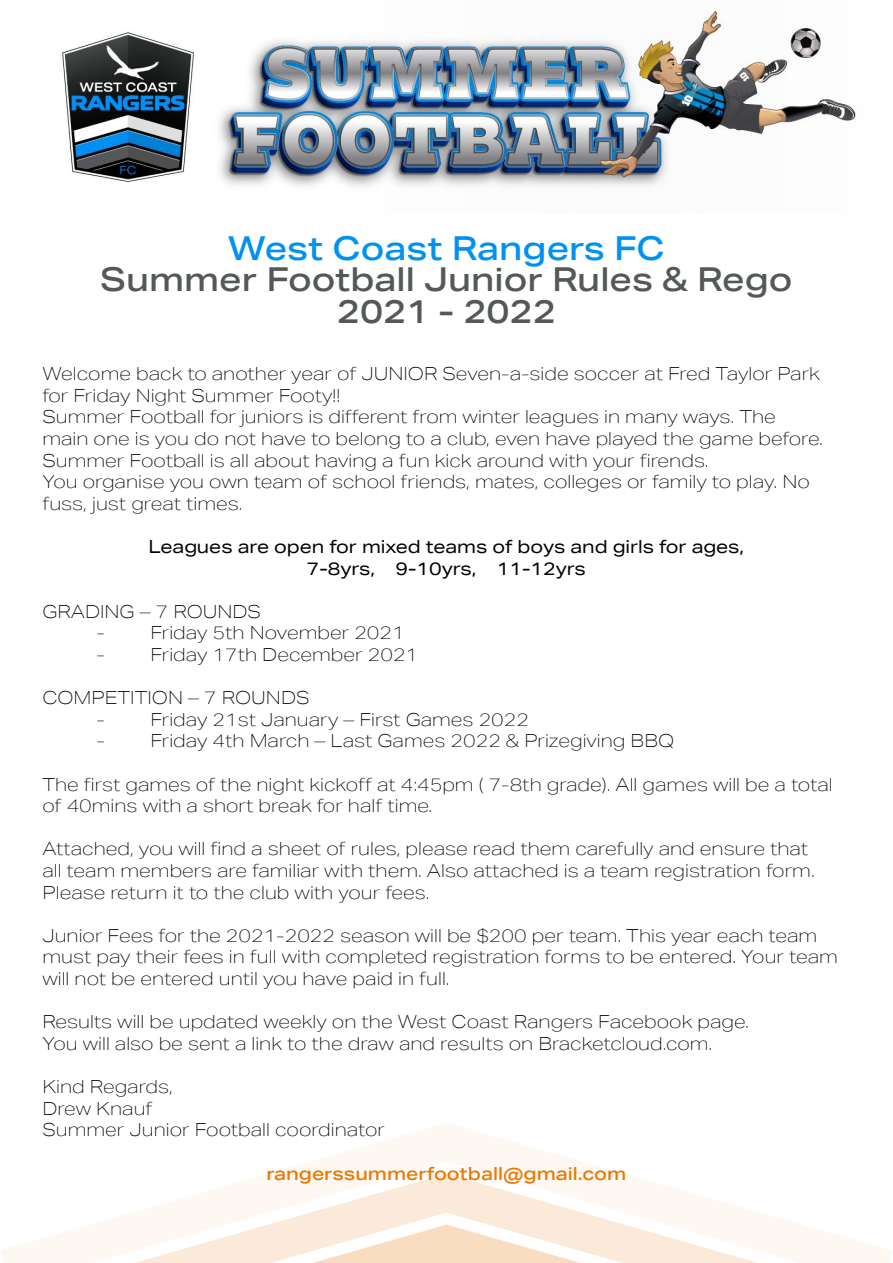
<style>
.page{position:relative;width:893px;height:1263px;background:#fff}
.page>*{position:absolute;margin:0;border:0;box-sizing:border-box;transform-origin:0 0}
.t1{font:500 33px/31.5px "Aktiv Grotesk Ex";color:#545859;text-align:center}
.t2{font:500 33px "Aktiv Grotesk Ex";color:#0091f3}
.t3{font:100 18px/21.6px "Aktiv Grotesk Ex";color:#000}
.t4{font:18px/21.6px "Aktiv Grotesk Ex";color:#000;text-align:center}
.t5{font:500 18px "Aktiv Grotesk Ex";color:#ea7800}
</style>
<div class="page">
<svg style="left:1px;top:1123px;width:891px;height:140px"></svg>
<img style="left:62px;top:9px;width:794px;height:178px">
<h1 class="t2" style="left:228px;top:228px;width:438px">West Coast Rangers FC</h1>
<h1 class="t1" style="left:100px;top:263px;width:694px">Summer Football Junior Rules &amp; Rego<br>2021 - 2022</h1>
<p class="t3" style="left:42px;top:363px;width:782px">Welcome back to another year of JUNIOR Seven-a-side soccer at Fred Taylor Park for Friday Night Summer Footy!!<br>Summer Football for juniors is different from winter leagues in many ways. The main one is you do not have to belong to a club, even have played the game before.<br>Summer Football is all about having a fun kick around with your firends.<br>You organise you own team of school friends, mates, colleges or family to play. No fuss, just great times.</p>
<p class="t4" style="left:148px;top:536px;width:597px">Leagues are open for mixed teams of boys and girls for ages,<br>7-8yrs, 9-10yrs, 11-12yrs</p>
<p class="t3" style="left:96px;top:601px;width:166px;text-indent:-54px">GRADING – 7 ROUNDS -</p>
<p class="t3" style="left:150px;top:622px;width:256px">Friday 5th November 2021</p>
<p class="t3" style="left:96px;top:644px;width:10px">-</p>
<p class="t3" style="left:150px;top:644px;width:269px">Friday 17th December 2021</p>
<p class="t3" style="left:96px;top:687px;width:215px;text-indent:-54px">COMPETITION – 7 ROUNDS -</p>
<p class="t3" style="left:150px;top:709px;width:380px">Friday 21st January – First Games 2022</p>
<p class="t3" style="left:96px;top:730px;width:10px">-</p>
<p class="t3" style="left:150px;top:730px;width:525px">Friday 4th March – Last Games 2022 &amp; Prizegiving BBQ</p>
<p class="t3" style="left:42px;top:773px;width:792px">The first games of the night kickoff at 4:45pm ( 7-8th grade). All games will be a total of 40mins with a short break for half time.</p>
<p class="t3" style="left:42px;top:838px;width:774px">Attached, you will find a sheet of rules, please read them carefully and ensure that all team members are familiar with them. Also attached is a team registration form.<br>Please return it to the club with your fees.</p>
<p class="t3" style="left:42px;top:925px;width:797px">Junior Fees for the 2021-2022 season will be $200 per team. This year each team must pay their fees in full with completed registration forms to be entered. Your team will not be entered until you have paid in full.</p>
<p class="t3" style="left:42px;top:1011px;width:708px">Results will be updated weekly on the West Coast Rangers Facebook page.<br>You will also be sent a link to the draw and results on Bracketcloud.com.</p>
<p class="t3" style="left:42px;top:1076px;width:344px">Kind Regards,<br>Drew Knauf<br>Summer Junior Football coordinator</p>
<p class="t5" style="left:266px;top:1162px;width:361px">rangerssummerfootball@gmail.com</p>
</div>
